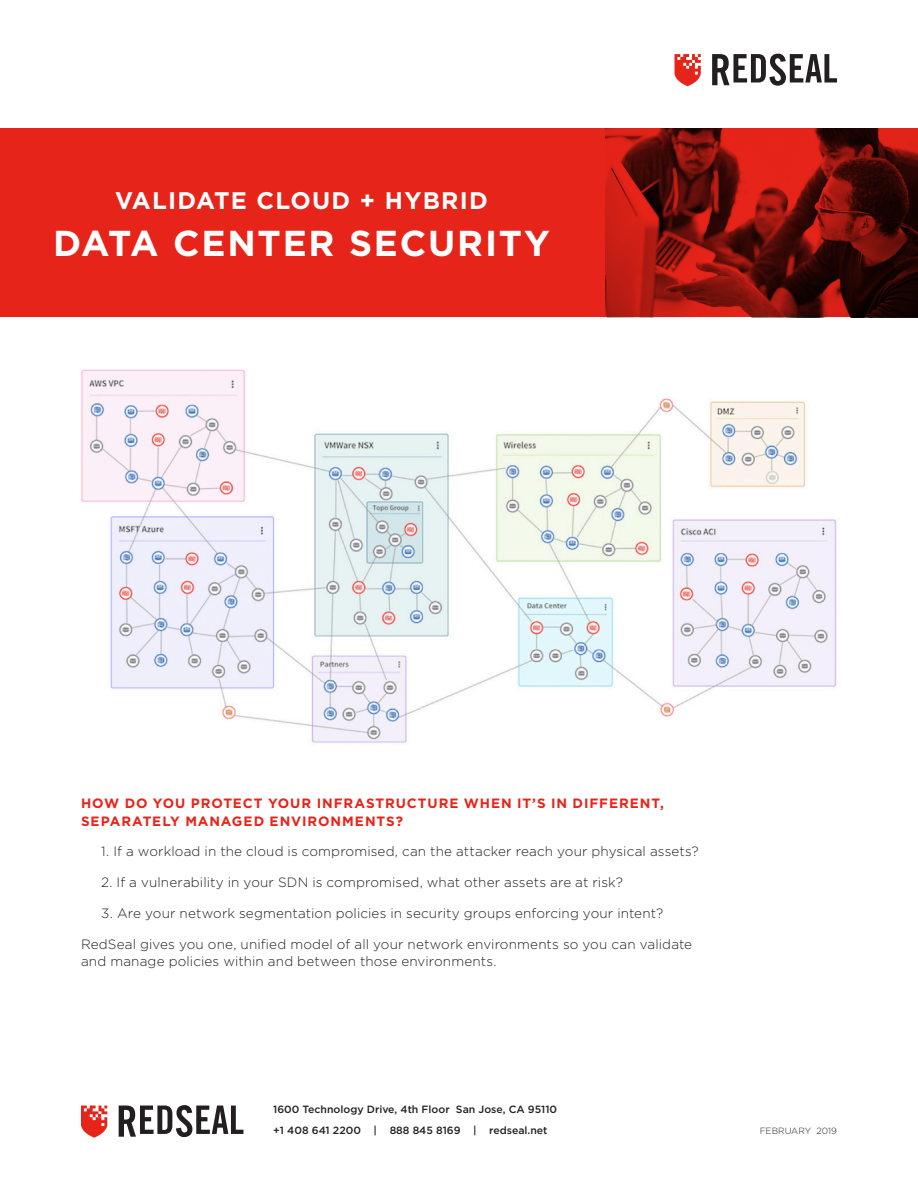
<style>
.page{position:relative;width:918px;height:1188px;background:#fff}
.page>*{position:absolute;margin:0;border:0;box-sizing:border-box;transform-origin:0 0}
.t1{font:700 36px "Gotham";letter-spacing:.05em;color:#fff}
.t2{font:700 24px "Gotham";letter-spacing:.05em;color:#fff}
.t3{font:300 13.5px/17.2px "Gotham";letter-spacing:.01em;color:#231f20}
.t4{font:700 13.5px/17.2px "Gotham";letter-spacing:.065em;color:#e72419}
.t5{font:500 10.5px "Gotham";color:#231f20}
.t6{font:300 9px "Gotham";color:#231f20}
</style>
<div class="page">
<svg style="left:674px;top:54px;width:27px;height:32px"></svg>
<svg style="left:712px;top:54px;width:125px;height:32px"></svg>
<img style="left:604px;top:128px;width:314px;height:189px">
<div style="left:0;top:128px;width:604px;height:189px;background:#e72419"></div>
<img style="left:81px;top:369px;width:756px;height:374px">
<svg style="left:81px;top:1106px;width:26px;height:32px"></svg>
<svg style="left:119px;top:1105px;width:125px;height:32px"></svg>
<p class="t2" style="left:115px;top:187px;width:374px">VALIDATE CLOUD + HYBRID</p>
<p class="t1" style="left:53px;top:222px;width:498px">DATA CENTER SECURITY</p>
<p class="t4" style="left:81px;top:795px;width:584px">HOW DO YOU PROTECT YOUR INFRASTRUCTURE WHEN IT’S IN DIFFERENT,<br>SEPARATELY MANAGED ENVIRONMENTS?</p>
<p class="t3" style="left:101px;top:843px;width:599px">1. If a workload in the cloud is compromised, can the attacker reach your physical assets?</p>
<p class="t3" style="left:101px;top:873px;width:523px">2. If a vulnerability in your SDN is compromised, what other assets are at risk?</p>
<p class="t3" style="left:101px;top:904px;width:564px">3. Are your network segmentation policies in security groups enforcing your intent?</p>
<p class="t3" style="left:81px;top:935px;width:613px">RedSeal gives you one, unified model of all your network environments so you can validate and manage policies within and between those environments.</p>
<p class="t5" style="left:273px;top:1103px;width:285px">1600 Technology Drive, 4th Floor San Jose, CA 95110</p>
<p class="t5" style="left:273px;top:1124px;width:276px">+1 408 641 2200 | 888 845 8169 | redseal.net</p>
<p class="t6" style="left:760px;top:1126px;width:79px">FEBRUARY 2019</p>
</div>
